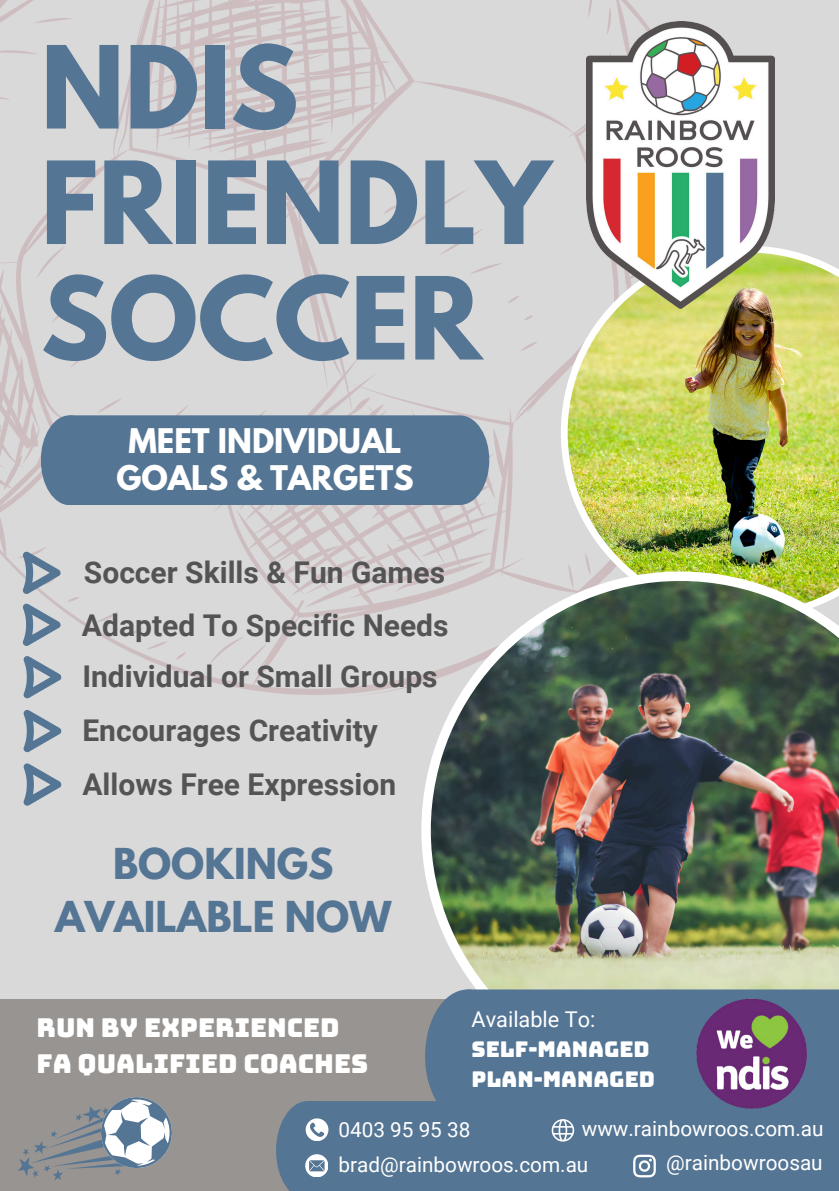
<style>
.page{position:relative;width:839px;height:1191px;background:#fff}
.page>*{position:absolute;margin:0;border:0;box-sizing:border-box;transform-origin:0 0}
.t1{font:700 101.4px/115.6px "League Spartan";color:#557594}
.t2{font:700 37.8px/52.4px "League Spartan";color:#557594;text-align:center}
.t3{font:700 30px "Roboto";color:#545454}
.t4{font:700 30px/36.6px "League Spartan";color:#fff;text-align:center}
.t5{font:26px/36px "Bungee";color:#fff}
.t6{font:21.8px "Bungee";color:#fff}
.t7{font:21.8px "Roboto";color:#fff}
.t8{font:20.8px "Roboto";color:#fff}
</style>
<div class="page">
<div style="left:0;top:0;width:838px;height:1191px;background:#d9d9d9"></div>
<img style="left:0;top:0;width:693px;height:695px">
<img style="left:561px;top:246px;width:277px;height:326px">
<img style="left:586px;top:22px;width:188px;height:286px">
<img style="left:421px;top:572px;width:417px;height:417px">
<div style="left:41px;top:415px;width:448px;height:90px;background:#557594"></div>
<svg style="left:22px;top:552px;width:39px;height:43px"></svg>
<svg style="left:22px;top:604px;width:39px;height:43px"></svg>
<svg style="left:23px;top:656px;width:39px;height:43px"></svg>
<svg style="left:23px;top:710px;width:39px;height:43px"></svg>
<svg style="left:23px;top:763px;width:39px;height:43px"></svg>
<div style="left:0;top:999px;width:838px;height:192px;background:#989491"></div>
<div style="left:339px;top:1101px;width:499px;height:90px;background:#557594"></div>
<div style="left:466px;top:989px;width:372px;height:134px;background:#557594"></div>
<svg style="left:425px;top:989px;width:85px;height:134px"></svg>
<img style="left:686px;top:989px;width:127px;height:120px">
<svg style="left:18px;top:1097px;width:154px;height:83px"></svg>
<svg style="left:551px;top:1119px;width:23px;height:23px"></svg>
<svg style="left:276px;top:1101px;width:63px;height:90px;background:#6d869f"></svg>
<svg style="left:633px;top:1155px;width:22px;height:22px"></svg>
<p class="t1" style="left:41px;top:43px;width:512px">NDIS<br>FRIENDLY<br>SOCCER</p>
<p class="t4" style="left:116px;top:427px;width:299px">MEET INDIVIDUAL<br>GOALS &amp; TARGETS</p>
<p class="t3" style="left:84px;top:555px;width:363px">Soccer Skills &amp; Fun Games</p>
<h2 class="t3" style="left:82px;top:608px;width:368px">Adapted To Specific Needs</h2>
<p class="t3" style="left:82px;top:659px;width:357px">Individual or Small Groups</p>
<h4 class="t3" style="left:82px;top:713px;width:297px">Encourages Creativity</h4>
<p class="t3" style="left:82px;top:767px;width:315px">Allows Free Expression</p>
<h4 class="t2" style="left:55px;top:843px;width:338px">BOOKINGS<br>AVAILABLE NOW</h4>
<p class="t5" style="left:37px;top:1010px;width:333px">RUN BY EXPERIENCED<br>FA QUALIFIED COACHES</p>
<h4 class="t7" style="left:471px;top:1007px;width:125px">Available To:</h4>
<h4 class="t6" style="left:471px;top:1038px;width:180px">SELF-MANAGED</h4>
<p class="t6" style="left:471px;top:1068px;width:185px">PLAN-MANAGED</p>
<h4 class="t8" style="left:338px;top:1118px;width:133px">0403 95 95 38</h4>
<p class="t8" style="left:581px;top:1117px;width:243px">www.rainbowroos.com.au</p>
<p class="t8" style="left:666px;top:1151px;width:158px">@rainbowroosau</p>
<p class="t8" style="left:338px;top:1153px;width:251px">brad@rainbowroos.com.au</p>
</div>
